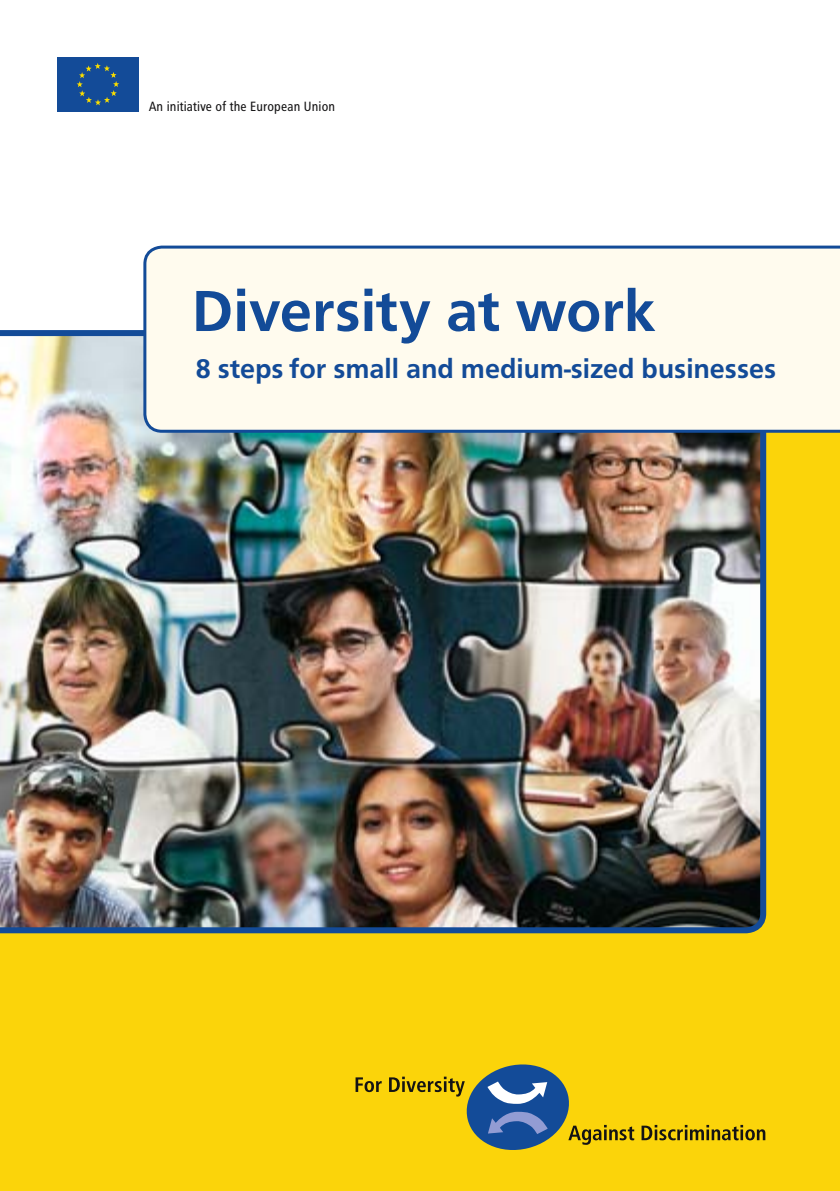
<style>
.page{position:relative;width:840px;height:1191px;background:#fff}
.page>*{position:absolute;margin:0;border:0;box-sizing:border-box;transform-origin:0 0}
.t1{font:500 60px "F015 TOT";color:#134b98}
.t2{font:500 28px "F015 TOT";color:#134b98}
.t3{font:14px "F015 TOT Reg Con";letter-spacing:.01em;color:#141314}
</style>
<div class="page">
<div style="left:0;top:336px;width:839px;height:855px;background:#fbd40a"></div>
<div style="left:57px;top:57px;width:82px;height:55px;background:#134b98"></div>
<svg style="left:77px;top:63px;width:42px;height:42px"></svg>
<img style="left:0;top:330px;width:767px;height:604px">
<div style="left:143px;top:246px;width:696px;height:187px;background:#fffbee"></div>
<svg style="left:355px;top:1077px;width:26px;height:15px"></svg>
<svg style="left:389px;top:1064px;width:245px;height:86px"></svg>
<svg style="left:641px;top:1124px;width:124px;height:16px"></svg>
<p class="t3" style="left:149px;top:99px;width:187px">An initiative of the European Union</p>
<h1 class="t1" style="left:191px;top:276px;width:465px">Diversity at work</h1>
<p class="t2" style="left:196px;top:352px;width:581px">8 steps for small and medium-sized businesses</p>
</div>
